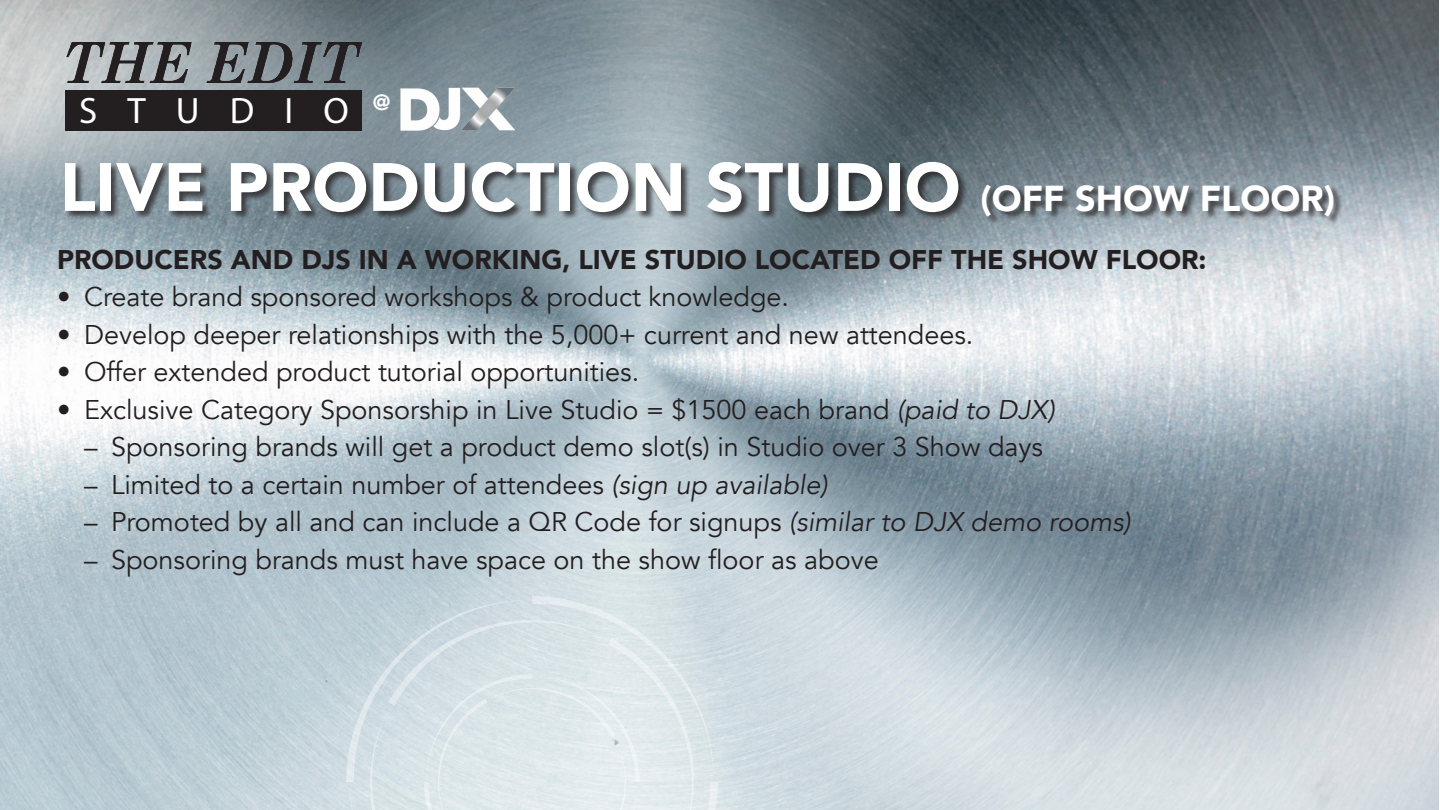
<style>
.page{position:relative;width:1440px;height:810px;background:#fff}
.page>*{position:absolute;margin:0;border:0;box-sizing:border-box;transform-origin:0 0}
.t1{font:900 67.5px "Avenir";color:#fff}
.t2{font:36.9px "Myriad Pro";letter-spacing:.82em;color:#fff}
.t3{font:27px "Avenir";color:#231f20}
.t4{font:900 27px "Avenir";color:#231f20}
.t5{font:900 22.05px "Avenir";color:#fff}
.s1{font-size:36px}
.s2{font-style:italic}
</style>
<div class="page">
<img style="left:0;top:0;width:1438px;height:810px">
<div style="left:64px;top:161px;width:1279px;height:65px;background:#231f20;opacity:.75"></div>
<svg style="left:346px;top:596px;width:372px;height:214px;background:#d8e3e7"></svg>
<img style="left:390px;top:79px;width:134px;height:53px">
<div style="left:65px;top:90px;width:296px;height:40px;background:#231f20"></div>
<img style="left:66px;top:42px;width:296px;height:40px">
<h2 class="t2" style="left:79px;top:88px;width:271px">STUDIO</h2>
<p class="t5" style="left:373px;top:88px;width:19px">@</p>
<h1 class="t1" style="left:60px;top:143px;width:1277px">LIVE PRODUCTION STUDIO <span class="s1">(OFF SHOW FLOOR)</span></h1>
<p class="t4" style="left:57px;top:242px;width:1151px">PRODUCERS AND DJS IN A WORKING, LIVE STUDIO LOCATED OFF THE SHOW FLOOR:</p>
<p class="t3" style="left:57px;top:279px;width:734px">• Create brand sponsored workshops &amp; product knowledge.</p>
<p class="t3" style="left:57px;top:316px;width:918px">• Develop deeper relationships with the 5,000+ current and new attendees.</p>
<p class="t3" style="left:57px;top:354px;width:584px">• Offer extended product tutorial opportunities.</p>
<p class="t3" style="left:57px;top:392px;width:999px">• Exclusive Category Sponsorship in Live Studio = $1500 each brand <span class="s2">(paid to DJX)</span></p>
<p class="t3" style="left:84px;top:429px;width:961px">– Sponsoring brands will get a product demo slot(s) in Studio over 3 Show days</p>
<p class="t3" style="left:84px;top:466px;width:745px">– Limited to a certain number of attendees <span class="s2">(sign up available)</span></p>
<p class="t3" style="left:84px;top:504px;width:1048px">– Promoted by all and can include a QR Code for signups <span class="s2">(similar to DJX demo rooms)</span></p>
<p class="t3" style="left:84px;top:542px;width:796px">– Sponsoring brands must have space on the show floor as above</p>
</div>
